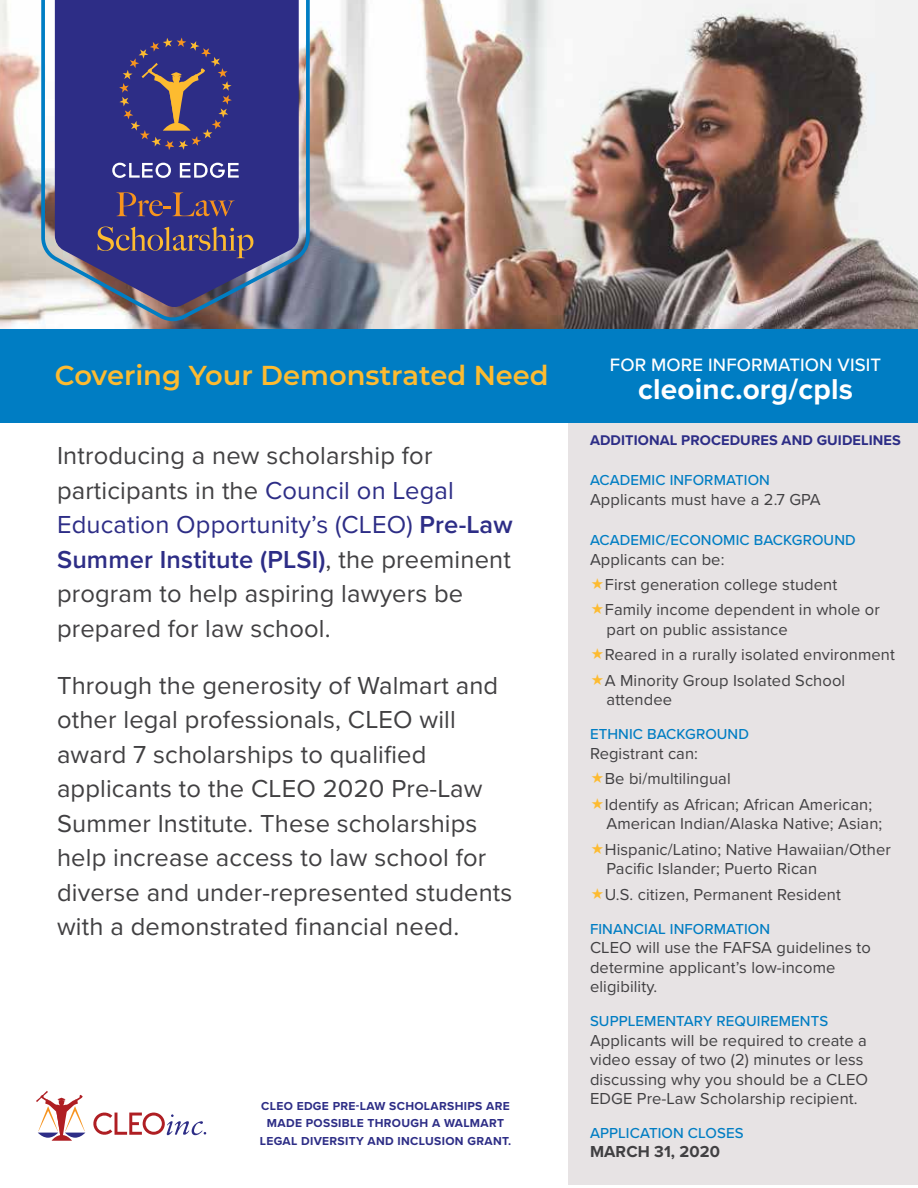
<style>
.page{position:relative;width:918px;height:1188px;background:#fff}
.page>*{position:absolute;margin:0;border:0;box-sizing:border-box;transform-origin:0 0}
.t1{font:700 29.7px "Proxima Nova";letter-spacing:.005em;color:#fff}
.t2{font:600 27.45px "Montserrat";color:#fdbb30}
.t3{font:25.5px/34.5px "Proxima Nova";letter-spacing:.005em;color:#414042}
.t4{font:500 18.6px "Proxima Nova";letter-spacing:.005em;color:#fff}
.t5{font:16.5px/25.5px "Proxima Nova";letter-spacing:.005em;color:#414042}
.t6{font:700 16.5px "Proxima Nova";letter-spacing:.005em;color:#414042}
.t7{font:500 15px "Proxima Nova";letter-spacing:.005em;color:#007dc3}
.t8{font:700 14.55px "Proxima Nova";letter-spacing:.005em;color:#2d2d86}
.t9{font:700 12px/17.4px "Proxima Nova";letter-spacing:.03em;color:#2d2d86;text-align:center}
.s1{color:#2d2d86}
.s2{font-weight:600;color:#2d2d86}
</style>
<div class="page">
<img style="left:0;top:0;width:918px;height:330px">
<div style="left:568px;top:410px;width:350px;height:775px;background:#e7e3e4"></div>
<div style="left:0;top:330px;width:918px;height:93px;background:#007dc3"></div>
<svg style="left:93px;top:1112px;width:113px;height:24px"></svg>
<svg style="left:36px;top:1091px;width:49px;height:50px"></svg>
<img style="left:41px;top:0;width:269px;height:321px">
<svg style="left:55px;top:0;width:244px;height:308px;background:#3a3b88"></svg>
<svg style="left:119px;top:37px;width:113px;height:113px;background:#473e7a"></svg>
<svg style="left:116px;top:192px;width:119px;height:24px;background:#57426f"></svg>
<svg style="left:98px;top:227px;width:155px;height:31px;background:#574a74"></svg>
<svg style="left:112px;top:163px;width:59px;height:15px"></svg>
<svg style="left:180px;top:163px;width:59px;height:15px"></svg>
<h2 class="t2" style="left:55px;top:356px;width:495px">Covering Your Demonstrated Need</h2>
<p class="t4" style="left:610px;top:351px;width:273px">FOR MORE INFORMATION VISIT</p>
<h1 class="t1" style="left:638px;top:367px;width:216px">cleoinc.org/cpls</h1>
<p class="t8" style="left:590px;top:429px;width:312px">ADDITIONAL PROCEDURES AND GUIDELINES</p>
<p class="t7" style="left:590px;top:469px;width:181px">ACADEMIC INFORMATION</p>
<p class="t5" style="left:590px;top:486px;width:232px">Applicants must have a 2.7 GPA</p>
<p class="t7" style="left:590px;top:529px;width:267px">ACADEMIC/ECONOMIC BACKGROUND</p>
<p class="t5" style="left:605px;top:546px;width:276px;text-indent:-15px">Applicants can be:<br>First generation college student<br>Family income dependent in whole or</p>
<p class="t5" style="left:605px;top:616px;width:292px">part on public assistance<br>Reared in a rurally isolated environment<br>A Minority Group Isolated School</p>
<p class="t5" style="left:607px;top:687px;width:67px">attendee</p>
<p class="t7" style="left:590px;top:723px;width:161px">ETHNIC BACKGROUND</p>
<p class="t5" style="left:605px;top:740px;width:269px;text-indent:-15px">Registrant can:<br>Be bi/multilingual<br>Identify as African; African American;</p>
<p class="t5" style="left:605px;top:810px;width:288px">American Indian/Alaska Native; Asian;<br>Hispanic/Latino; Native Hawaiian/Other</p>
<p class="t5" style="left:605px;top:855px;width:238px">Pacific Islander; Puerto Rican<br>U.S. citizen, Permanent Resident</p>
<p class="t7" style="left:590px;top:917px;width:182px">FINANCIAL INFORMATION</p>
<p class="t5" style="left:590px;top:937px;width:282px;line-height:19.5px">CLEO will use the FAFSA guidelines to determine applicant’s low-income eligibility.</p>
<p class="t7" style="left:590px;top:1010px;width:240px">SUPPLEMENTARY REQUIREMENTS</p>
<p class="t5" style="left:590px;top:1030px;width:280px;line-height:19.5px">Applicants will be required to create a video essay of two (2) minutes or less discussing why you should be a CLEO EDGE Pre-Law Scholarship recipient.</p>
<p class="t7" style="left:590px;top:1122px;width:155px">APPLICATION CLOSES</p>
<p class="t6" style="left:590px;top:1140px;width:132px">MARCH 31, 2020</p>
<h3 class="t3" style="left:57px;top:437px;width:457px">Introducing a new scholarship for participants in the <span class="s1">Council on Legal Education Opportunity’s (CLEO)</span> <span class="s2">Pre-Law Summer Institute (PLSI)</span>, the preeminent program to help aspiring lawyers be prepared for law school.</h3>
<p class="t3" style="left:57px;top:667px;width:457px">Through the generosity of Walmart and other legal professionals, CLEO will award 7 scholarships to qualified applicants to the CLEO 2020 Pre-Law Summer Institute. These scholarships help increase access to law school for diverse and under-represented students with a demonstrated financial need.</p>
<p class="t9" style="left:260px;top:1097px;width:253px">CLEO EDGE PRE-LAW SCHOLARSHIPS ARE<br>MADE POSSIBLE THROUGH A WALMART<br>LEGAL DIVERSITY AND INCLUSION GRANT.</p>
</div>
